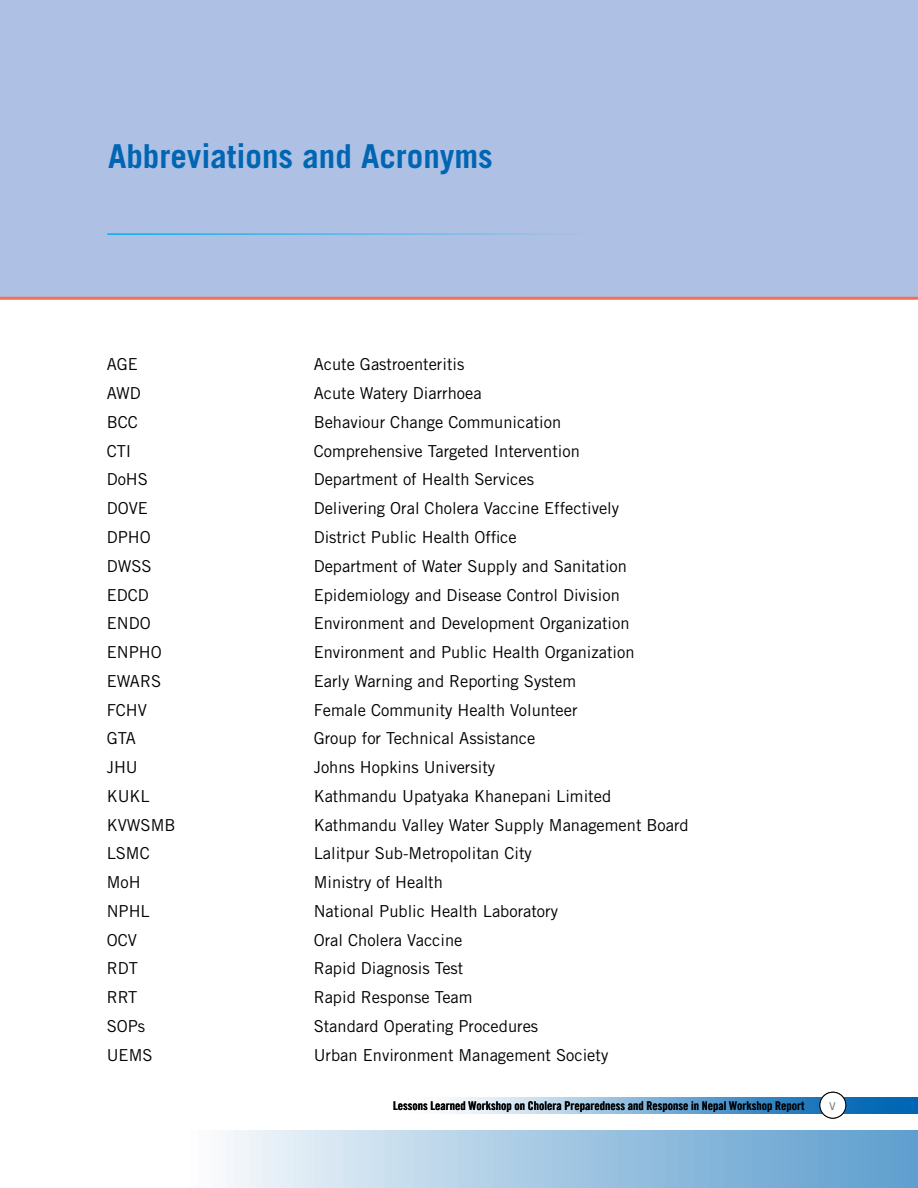
<style>
.page{position:relative;width:918px;height:1188px;background:#fff}
.page>*{position:absolute;margin:0;border:0;box-sizing:border-box;transform-origin:0 0}
.t1{font:700 33px "Trade Gothic";color:#0066b3}
.t2{font:16.5px "Trade Gothic";color:#000}
.t3{font:15px "Trade Gothic";color:#808285}
.t4{font:12px "Trade Gothic Bold Cond Twenty";color:#000}
</style>
<div class="page">
<div style="left:0;top:0;width:918px;height:297px;background:#aec0e3"></div>
<div style="left:397px;top:1097px;width:521px;height:16px;background:linear-gradient(to right,#fff,#0058ab)"></div>
<div style="left:0;top:1130px;width:918px;height:58px;background:linear-gradient(to right,#fff,#5d9dce)"></div>
<div style="left:820px;top:1092px;width:26px;height:26px;background:#fff;border-radius:50%"></div>
<div style="left:820px;top:1092px;width:26px;height:27px;border:1px solid #000;border-radius:50%"></div>
<hr style="left:107px;top:233px;width:480px;height:2px;background:#00aeef">
<hr style="left:0;top:297px;width:918px;height:3px;background:#f37053">
<h1 class="t1" style="left:108px;top:135px;width:386px">Abbreviations and Acronyms</h1>
<p class="t2" style="left:107px;top:355px;width:33px">AGE</p>
<p class="t2" style="left:314px;top:355px;width:152px">Acute Gastroenteritis</p>
<p class="t2" style="left:107px;top:383px;width:36px">AWD</p>
<p class="t2" style="left:314px;top:383px;width:170px">Acute Watery Diarrhoea</p>
<p class="t2" style="left:107px;top:412px;width:33px">BCC</p>
<p class="t2" style="left:314px;top:412px;width:249px">Behaviour Change Communication</p>
<p class="t2" style="left:107px;top:441px;width:26px">CTI</p>
<p class="t2" style="left:314px;top:441px;width:268px">Comprehensive Targeted Intervention</p>
<p class="t2" style="left:107px;top:470px;width:43px">DoHS</p>
<p class="t2" style="left:314px;top:470px;width:222px">Department of Health Services</p>
<p class="t2" style="left:107px;top:498px;width:43px">DOVE</p>
<p class="t2" style="left:314px;top:498px;width:307px">Delivering Oral Cholera Vaccine Effectively</p>
<p class="t2" style="left:107px;top:527px;width:46px">DPHO</p>
<p class="t2" style="left:314px;top:527px;width:205px">District Public Health Office</p>
<p class="t2" style="left:107px;top:556px;width:46px">DWSS</p>
<p class="t2" style="left:314px;top:556px;width:315px">Department of Water Supply and Sanitation</p>
<p class="t2" style="left:107px;top:585px;width:44px">EDCD</p>
<p class="t2" style="left:314px;top:585px;width:308px">Epidemiology and Disease Control Division</p>
<p class="t2" style="left:107px;top:613px;width:46px">ENDO</p>
<p class="t2" style="left:314px;top:613px;width:317px">Environment and Development Organization</p>
<p class="t2" style="left:107px;top:642px;width:56px">ENPHO</p>
<p class="t2" style="left:314px;top:642px;width:322px">Environment and Public Health Organization</p>
<p class="t2" style="left:107px;top:671px;width:56px">EWARS</p>
<p class="t2" style="left:314px;top:671px;width:264px">Early Warning and Reporting System</p>
<p class="t2" style="left:107px;top:700px;width:42px">FCHV</p>
<p class="t2" style="left:314px;top:700px;width:265px">Female Community Health Volunteer</p>
<p class="t2" style="left:107px;top:728px;width:31px">GTA</p>
<p class="t2" style="left:314px;top:728px;width:223px">Group for Technical Assistance</p>
<p class="t2" style="left:107px;top:757px;width:33px">JHU</p>
<p class="t2" style="left:314px;top:757px;width:183px">Johns Hopkins University</p>
<p class="t2" style="left:107px;top:786px;width:45px">KUKL</p>
<p class="t2" style="left:314px;top:786px;width:299px">Kathmandu Upatyaka Khanepani Limited</p>
<p class="t2" style="left:107px;top:815px;width:70px">KVWSMB</p>
<p class="t2" style="left:314px;top:815px;width:377px">Kathmandu Valley Water Supply Management Board</p>
<p class="t2" style="left:107px;top:844px;width:45px">LSMC</p>
<p class="t2" style="left:314px;top:844px;width:220px">Lalitpur Sub-Metropolitan City</p>
<p class="t2" style="left:107px;top:872px;width:35px">MoH</p>
<p class="t2" style="left:314px;top:872px;width:131px">Ministry of Health</p>
<p class="t2" style="left:107px;top:901px;width:45px">NPHL</p>
<p class="t2" style="left:314px;top:901px;width:246px">National Public Health Laboratory</p>
<p class="t2" style="left:107px;top:930px;width:32px">OCV</p>
<p class="t2" style="left:314px;top:930px;width:150px">Oral Cholera Vaccine</p>
<p class="t2" style="left:107px;top:959px;width:33px">RDT</p>
<p class="t2" style="left:314px;top:959px;width:151px">Rapid Diagnosis Test</p>
<p class="t2" style="left:107px;top:987px;width:32px">RRT</p>
<p class="t2" style="left:314px;top:987px;width:160px">Rapid Response Team</p>
<p class="t2" style="left:107px;top:1016px;width:40px">SOPs</p>
<p class="t2" style="left:314px;top:1016px;width:226px">Standard Operating Procedures</p>
<p class="t2" style="left:107px;top:1045px;width:47px">UEMS</p>
<p class="t2" style="left:314px;top:1045px;width:296px">Urban Environment Management Society</p>
<p class="t4" style="left:393px;top:1098px;width:413px">Lessons Learned Workshop on Cholera Preparedness and Response in Nepal Workshop Report</p>
<p class="t3" style="left:829px;top:1095px;width:8px">v</p>
<p class="t3" style="left:828px;top:1097px;width:11px">7</p>
</div>
